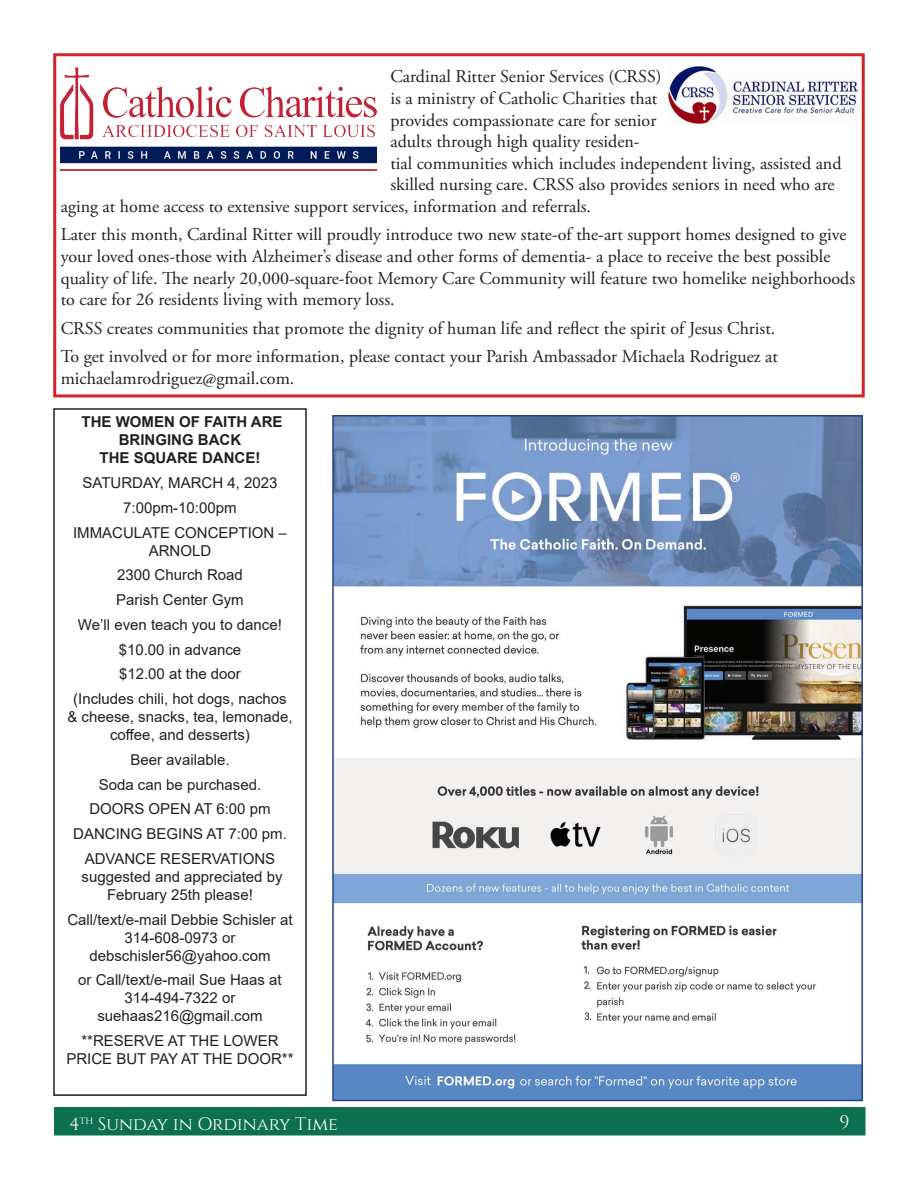
<style>
.page{position:relative;width:918px;height:1188px;background:#fff}
.page>*{position:absolute;margin:0;border:0;box-sizing:border-box;transform-origin:0 0}
.t1{font:18.15px "Adobe Garamond Pro";color:#231f20}
.t2{font:18px/21.6px "Adobe Garamond Pro";color:#231f20}
.t3{font:18px "Cinzel";color:#fff}
.t4{font:15px/24.8px "Arial";color:#231f20;text-align:center}
.t5{font:700 15px/18px "Arial";color:#231f20;text-align:center}
.s1{font-size:18.15px}
.s2{font-size:18px}
</style>
<div class="page">
<div style="left:55px;top:1108px;width:810px;height:27px;background:#0d7051"></div>
<div style="left:54px;top:1107px;width:812px;height:29px;border:2px solid #0d7051"></div>
<img style="left:60px;top:67px;width:317px;height:104px">
<div style="left:53px;top:53px;width:812px;height:344px;border:3px solid #d1232a"></div>
<img style="left:668px;top:67px;width:189px;height:56px">
<div style="left:53px;top:408px;width:254px;height:688px;border:2px solid #231f20"></div>
<img style="left:335px;top:418px;width:525px;height:680px">
<p class="t2" style="left:390px;top:67px;width:273px">Cardinal Ritter Senior Services (CRSS)</p>
<p class="t2" style="left:390px;top:88px;width:269px">is a ministry of Catholic Charities that</p>
<p class="t2" style="left:390px;top:110px;width:267px">provides compassionate care for senior</p>
<p class="t2" style="left:390px;top:131px;width:251px">adults through high quality residen-</p>
<p class="t2" style="left:390px;top:153px;width:453px">tial communities which includes independent living, assisted and</p>
<p class="t2" style="left:390px;top:175px;width:446px">skilled nursing care. CRSS also provides seniors in need who are</p>
<p class="t2" style="left:61px;top:196px;width:532px">aging at home access to extensive support services, information and referrals.</p>
<p class="t2" style="left:61px;top:225px;width:796px">Later this month, Cardinal Ritter will proudly introduce two new state-of the-art support homes designed to give your loved ones-those with Alzheimer’s disease and other forms of dementia- a place to receive the best possible quality of life. The nearly 20,000-square-foot Memory Care Community will feature two homelike neighborhoods to care for 26 residents living with memory loss.</p>
<p class="t2" style="left:61px;top:314px;width:719px;line-height:28.5px">CRSS creates communities that promote the dignity of human life and reflect the spirit of Jesus Christ.<br>To get involved or for more information, please contact your Parish Ambassador Michaela Rodriguez <span class="s1">at</span></p>
<p class="t1" style="left:61px;top:367px;width:235px">michaelamrodriguez@gmail.com<span class="s2">.</span></p>
<p class="t5" style="left:82px;top:413px;width:203px">THE WOMEN OF FAITH ARE<br>BRINGING BACK<br>THE SQUARE DANCE!</p>
<p class="t4" style="left:73px;top:470px;width:215px">SATURDAY, MARCH 4, 2023<br>7:00pm-10:00pm<br>IMMACULATE CONCEPTION –</p>
<p class="t4" style="left:73px;top:538px;width:215px">ARNOLD<br>2300 Church Road<br>Parish Center Gym<br>We’ll even teach you to dance! $10.00 in advance<br>$12.00 at the door<br>(Includes chili, hot dogs, nachos</p>
<p class="t4" style="left:67px;top:708px;width:227px;line-height:18px">&amp; cheese, snacks, tea, lemonade, coffee, and desserts)</p>
<p class="t4" style="left:73px;top:747px;width:215px">Beer available.<br>Soda can be purchased.<br>DOORS OPEN AT 6:00 pm<br>DANCING BEGINS AT 7:00 pm.<br>ADVANCE RESERVATIONS</p>
<p class="t4" style="left:82px;top:868px;width:202px;line-height:18px">suggested and appreciated by<br>February 25th please!</p>
<p class="t4" style="left:67px;top:910px;width:227px;line-height:18px">Call/text/e-mail Debbie Schisler at<br>314-608-0973 or debschisler56@yahoo.com</p>
<p class="t4" style="left:78px;top:971px;width:205px;line-height:18px">or Call/text/e-mail Sue Haas at<br>314-494-7322 or suehaas216@gmail.com</p>
<p class="t4" style="left:66px;top:1032px;width:229px;line-height:18px">**RESERVE AT THE LOWER<br>PRICE BUT PAY AT THE DOOR**</p>
<p class="t3" style="left:69px;top:1114px;width:271px">4<sup>th</sup> Sunday in Ordinary Time</p>
<p class="t3" style="left:839px;top:1111px;width:12px">9</p>
</div>
